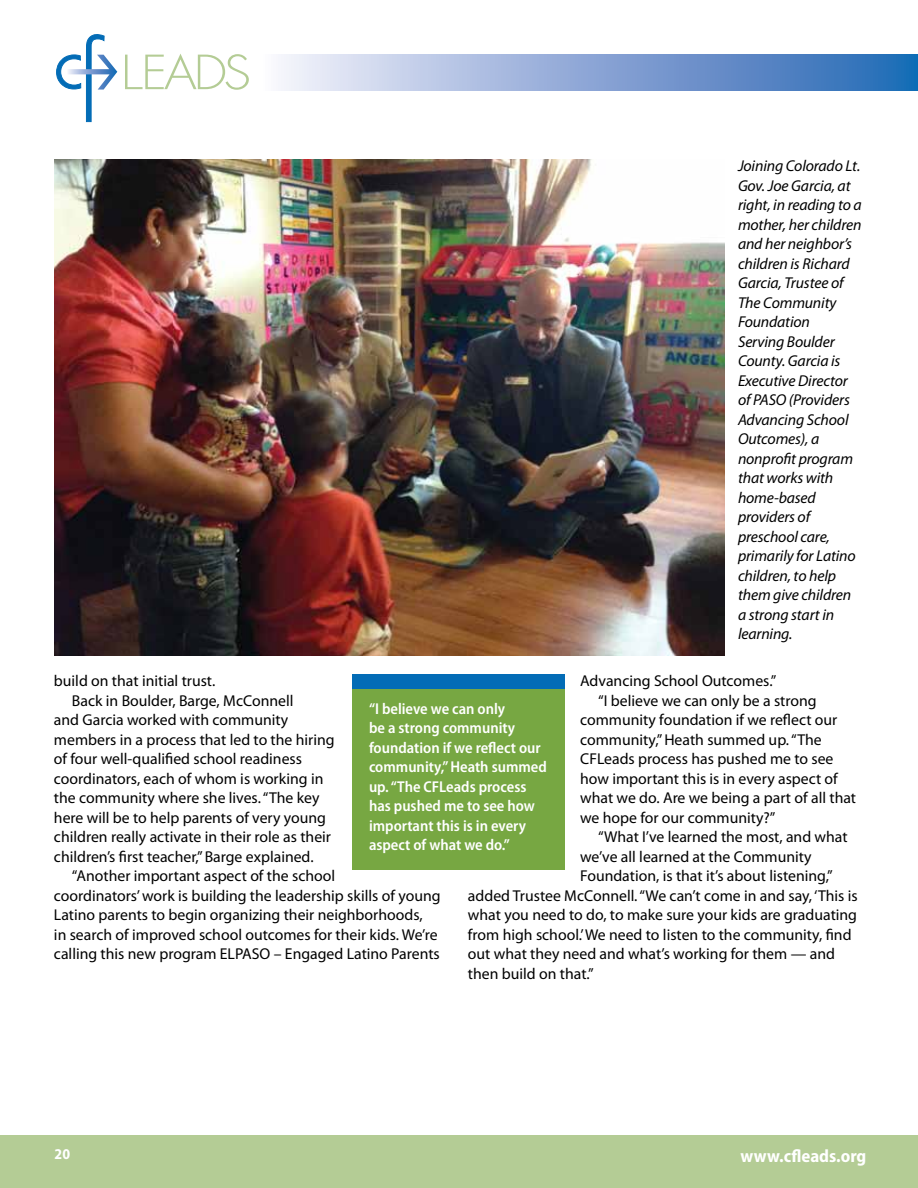
<style>
.page{position:relative;width:918px;height:1188px;background:#fff}
.page>*{position:absolute;margin:0;border:0;box-sizing:border-box;transform-origin:0 0}
.t1{font:700 semi-condensed 18px "Myriad Pro";color:#fff}
.t2{font:15.75px "Myriad Pro";color:#000}
.t3{font:italic 15.75px/19.5px "Myriad Pro";letter-spacing:-.01em;color:#000}
.t4{font:600 semi-condensed 15.75px/19.5px "Myriad Pro";color:#fff}
.t5{font:700 semi-condensed 15px "Myriad Pro";color:#fff}
</style>
<div class="page">
<svg style="left:125px;top:54px;width:124px;height:36px"></svg>
<svg style="left:56px;top:34px;width:61px;height:88px"></svg>
<div style="left:260px;top:55px;width:658px;height:36px;background:linear-gradient(to right,#faf2fb,#2063b3)"></div>
<div style="left:0;top:1135px;width:918px;height:53px;background:#b4cc95"></div>
<img style="left:55px;top:160px;width:669px;height:495px">
<div style="left:353px;top:675px;width:212px;height:194px;background:#77a742"></div>
<div style="left:353px;top:675px;width:212px;height:14px;background:#036cb6"></div>
<p class="t3" style="left:738px;top:157px;width:125px">Joining Colorado Lt.<br>Gov. Joe Garcia, at right, in reading to a mother, her children and her neighbor’s children is Richard<br>Garcia, Trustee of<br>The Community<br>Foundation<br>Serving Boulder<br>County. Garcia is<br>Executive Director of PASO (Providers<br>Advancing School<br>Outcomes), a nonprofit program that works with home-based providers of preschool care, primarily for Latino children, to help them give children a strong start in learning.</p>
<p class="t2" style="left:580px;top:673px;width:198px">Advancing School Outcomes.”</p>
<p class="t2" style="left:598px;top:692px;width:220px">“I believe we can only be a strong</p>
<p class="t2" style="left:580px;top:712px;width:259px">community foundation if we reflect our</p>
<p class="t2" style="left:580px;top:731px;width:243px">community,” Heath summed up. “The</p>
<p class="t2" style="left:580px;top:751px;width:255px">CFLeads process has pushed me to see</p>
<p class="t2" style="left:580px;top:770px;width:259px">how important this is in every aspect of</p>
<p class="t2" style="left:580px;top:790px;width:277px">what we do. Are we being a part of all that</p>
<p class="t2" style="left:580px;top:809px;width:197px">we hope for our community?”</p>
<p class="t2" style="left:598px;top:829px;width:251px">“What I’ve learned the most, and what</p>
<p class="t2" style="left:580px;top:848px;width:233px">we’ve all learned at the Community</p>
<p class="t2" style="left:580px;top:868px;width:254px">Foundation, is that it’s about listening,”</p>
<p class="t2" style="left:468px;top:887px;width:391px">added Trustee McConnell. “We can’t come in and say, ‘This is</p>
<p class="t2" style="left:468px;top:907px;width:391px">what you need to do, to make sure your kids are graduating</p>
<p class="t2" style="left:468px;top:926px;width:385px">from high school.’ We need to listen to the community, find</p>
<p class="t2" style="left:468px;top:946px;width:368px">out what they need and what’s working for them — and</p>
<p class="t2" style="left:468px;top:965px;width:127px">then build on that.”</p>
<p class="t2" style="left:54px;top:673px;width:163px">build on that initial trust.</p>
<p class="t2" style="left:72px;top:692px;width:223px">Back in Boulder, Barge, McConnell</p>
<p class="t2" style="left:54px;top:712px;width:236px">and Garcia worked with community</p>
<p class="t2" style="left:54px;top:731px;width:282px">members in a process that led to the hiring</p>
<p class="t2" style="left:54px;top:751px;width:250px">of four well-qualified school readiness</p>
<p class="t2" style="left:54px;top:770px;width:271px">coordinators, each of whom is working in</p>
<p class="t2" style="left:54px;top:790px;width:267px">the community where she lives. “The key</p>
<p class="t2" style="left:54px;top:809px;width:274px">here will be to help parents of very young</p>
<p class="t2" style="left:54px;top:829px;width:279px">children really activate in their role as their</p>
<p class="t2" style="left:54px;top:848px;width:261px">children’s first teacher,” Barge explained.</p>
<p class="t2" style="left:72px;top:868px;width:265px">“Another important aspect of the school</p>
<p class="t2" style="left:54px;top:887px;width:388px">coordinators’ work is building the leadership skills of young</p>
<p class="t2" style="left:54px;top:907px;width:370px">Latino parents to begin organizing their neighborhoods,</p>
<p class="t2" style="left:54px;top:926px;width:385px">in search of improved school outcomes for their kids. We’re</p>
<p class="t2" style="left:54px;top:946px;width:387px">calling this new program ELPASO – Engaged Latino Parents</p>
<p class="t4" style="left:369px;top:698px;width:179px">“I believe we can only<br>be a strong community foundation if we reflect our community,” Heath summed up. “The CFLeads process has pushed me to see how important this is in every aspect of what we do.”</p>
<p class="t5" style="left:55px;top:1145px;width:17px">20</p>
<p class="t1" style="left:741px;top:1144px;width:127px">www.cfleads.org</p>
</div>
